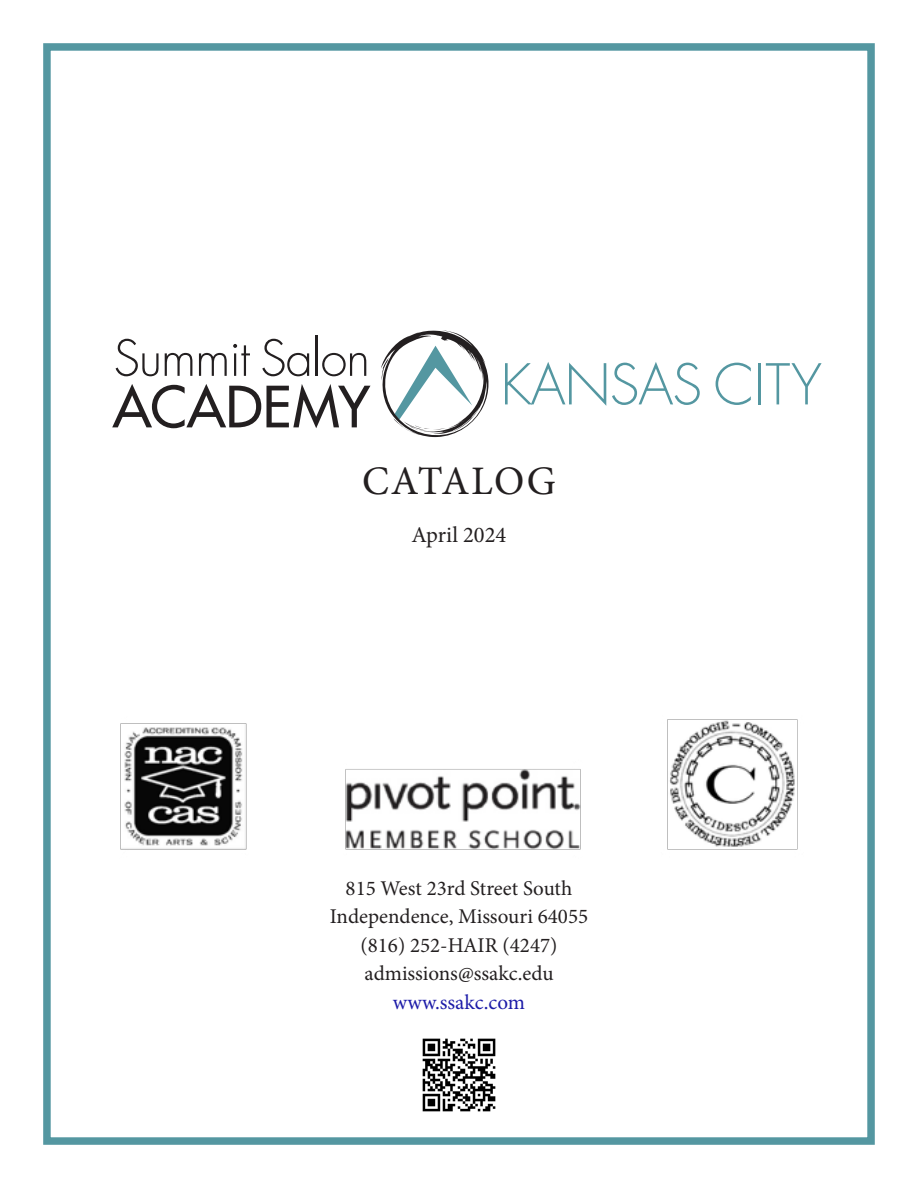
<style>
.page{position:relative;width:918px;height:1188px;background:#fff}
.page>*{position:absolute;margin:0;border:0;box-sizing:border-box;transform-origin:0 0}
.t1{font:40.5px "Minion Pro";letter-spacing:.035em;color:#231f20}
.t2{font:22.5px "Minion Pro";color:#231f20}
.t3{font:21px "Minion Pro";color:#231f20}
.t4{font:21px "Minion Pro";letter-spacing:.005em;color:#1c1ba8}
</style>
<div class="page">
<svg style="left:116px;top:339px;width:43px;height:37px"></svg>
<svg style="left:165px;top:353px;width:27px;height:23px"></svg>
<svg style="left:199px;top:353px;width:28px;height:23px"></svg>
<svg style="left:233px;top:344px;width:17px;height:32px"></svg>
<svg style="left:262px;top:339px;width:47px;height:37px"></svg>
<hr style="left:316px;top:336px;width:2px;height:40px;background:#231f20">
<svg style="left:322px;top:353px;width:44px;height:23px"></svg>
<svg style="left:112px;top:384px;width:258px;height:44px"></svg>
<svg style="left:381px;top:330px;width:108px;height:108px"></svg>
<svg style="left:505px;top:362px;width:101px;height:44px"></svg>
<svg style="left:612px;top:362px;width:88px;height:43px"></svg>
<svg style="left:716px;top:363px;width:35px;height:42px"></svg>
<hr style="left:758px;top:363px;width:3px;height:41px;background:#5497a1">
<svg style="left:766px;top:363px;width:56px;height:41px"></svg>
<div style="left:43px;top:43px;width:832px;height:1102px;border:8px solid #5497a1"></div>
<img style="left:120px;top:719px;width:678px;height:131px">
<img style="left:422px;top:1038px;width:74px;height:74px">
<p class="t1" style="left:362px;top:454px;width:195px">CATALOG</p>
<p class="t2" style="left:412px;top:520px;width:96px">April 2024</p>
<p class="t3" style="left:346px;top:874px;width:228px">815 West 23rd Street South</p>
<p class="t3" style="left:330px;top:903px;width:260px">Independence, Missouri 64055</p>
<p class="t3" style="left:361px;top:931px;width:198px">(816) 252-HAIR (4247)</p>
<p class="t3" style="left:365px;top:960px;width:190px">admissions@ssakc.edu</p>
<p class="t4" style="left:393px;top:988px;width:134px">www.ssakc.com</p>
</div>
